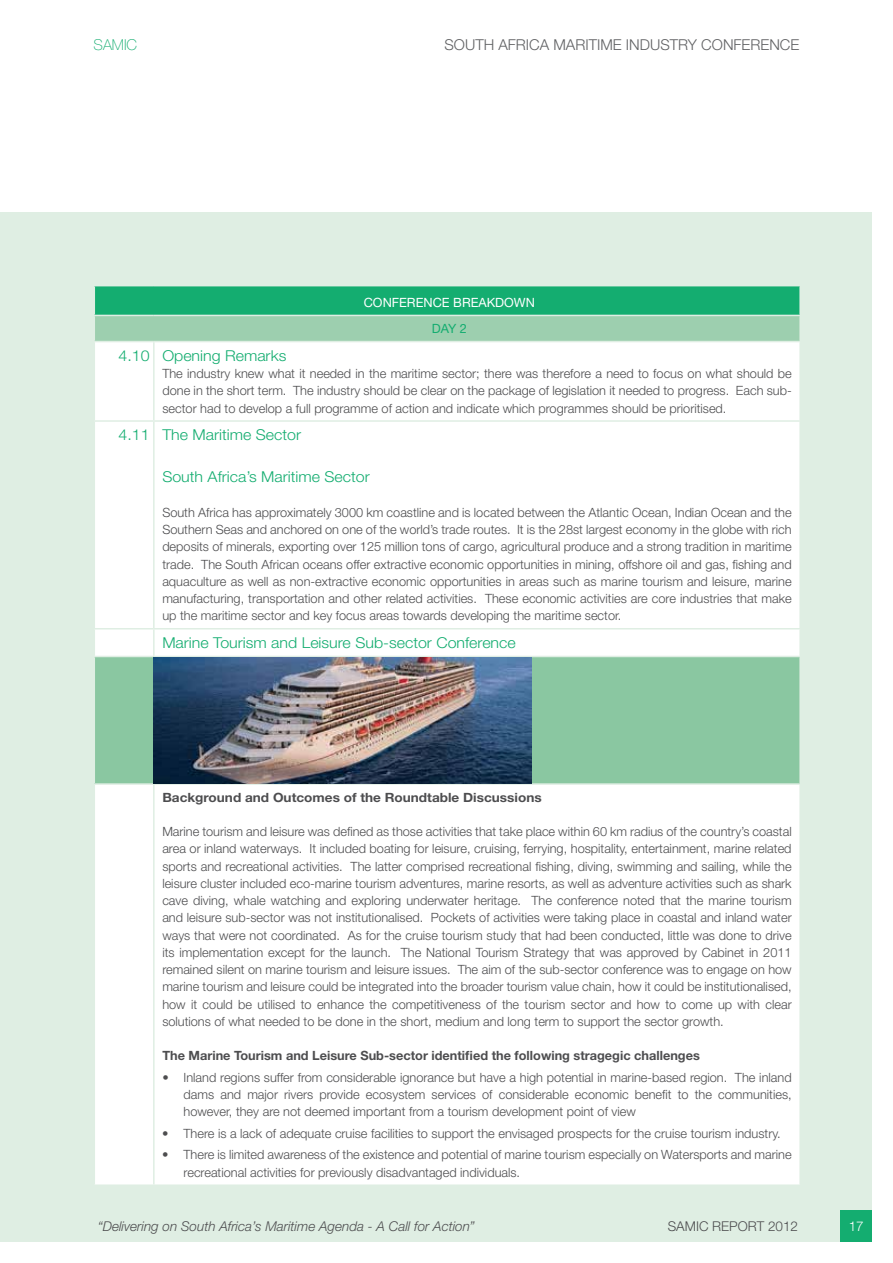
<style>
.page{position:relative;width:893px;height:1263px;background:#fff}
.page>*{position:absolute;margin:0;border:0;box-sizing:border-box;transform-origin:0 0}
.t1{font:300 15px "Helvetica Neue LT Std";color:#14ad70;scale:1.07 1}
.t2{font:300 15px "Helvetica Neue LT Std";color:#606163}
.t3{font:100 15px "Helvetica Neue LT Std";color:#14ad70}
.t4{font:italic 300 13.5px "Helvetica Neue LT Std";color:#4d4d4f}
.t5{font:300 13.5px "Helvetica Neue LT Std";color:#4d4d4f}
.t6{font:300 13.5px "Helvetica Neue LT Std";color:#fff}
.t7{font:300 12.75px/17.2px "Helvetica Neue LT Std";color:#4d4d4f;text-align:justify}
.t8{font:700 12.75px "Helvetica Neue LT Std";color:#4d4d4f}
.t9{font:700 12.75px "Helvetica Neue LT Std";color:#4d4d4f;scale:1.07 1}
.t10{font:12.75px "Helvetica Neue LT Std";color:#fff}
.t11{font:12.75px "Helvetica Neue LT Std";color:#14ad70}
</style>
<div class="page">
<div style="left:0;top:212px;width:872px;height:1030px;background:#dfeee3"></div>
<div style="left:94px;top:286px;width:706px;height:29px;background:#14ad70"></div>
<div style="left:94px;top:315px;width:706px;height:27px;background:#9dcfaf"></div>
<div style="left:95px;top:342px;width:704px;height:842px;background:#fff"></div>
<div style="left:94px;top:656px;width:706px;height:128px;background:#8ac7a1"></div>
<hr style="left:799px;top:286px;width:2px;height:29px;background:#dfeee3">
<hr style="left:94px;top:315px;width:60px;height:1px;background:#dfeee3">
<svg style="left:94px;top:286px;width:1px;height:55px"></svg>
<hr style="left:154px;top:315px;width:647px;height:1px;background:#dfeee3">
<hr style="left:799px;top:316px;width:2px;height:25px;background:#dfeee3">
<hr style="left:94px;top:341px;width:60px;height:1px;background:#dfeee3">
<hr style="left:154px;top:341px;width:647px;height:1px;background:#dfeee3">
<hr style="left:153px;top:342px;width:2px;height:78px;background:#dfeee3">
<hr style="left:94px;top:420px;width:60px;height:2px;background:#dfeee3">
<hr style="left:154px;top:420px;width:647px;height:2px;background:#dfeee3">
<hr style="left:153px;top:422px;width:2px;height:206px;background:#dfeee3">
<hr style="left:94px;top:628px;width:60px;height:1px;background:#dfeee3">
<hr style="left:154px;top:628px;width:647px;height:1px;background:#dfeee3">
<hr style="left:153px;top:629px;width:2px;height:27px;background:#dfeee3">
<hr style="left:94px;top:656px;width:60px;height:1px;background:#dfeee3">
<hr style="left:94px;top:657px;width:1px;height:126px;background:#dfeee3">
<hr style="left:154px;top:656px;width:647px;height:1px;background:#dfeee3">
<hr style="left:799px;top:657px;width:2px;height:126px;background:#dfeee3">
<hr style="left:94px;top:783px;width:60px;height:2px;background:#dfeee3">
<hr style="left:154px;top:783px;width:647px;height:2px;background:#dfeee3">
<hr style="left:153px;top:785px;width:2px;height:399px;background:#dfeee3">
<img style="left:153px;top:657px;width:378px;height:126px">
<div style="left:841px;top:1211px;width:31px;height:31px;background:#14ad70"></div>
<p class="t3" style="left:94px;top:36px;width:45px">SAMIC</p>
<p class="t2" style="left:444px;top:35px;width:356px">SOUTH AFRICA MARITIME INDUSTRY CONFERENCE</p>
<p class="t10" style="left:364px;top:295px;width:173px">CONFERENCE BREAKDOWN</p>
<p class="t11" style="left:432px;top:321px;width:37px">DAY 2</p>
<p class="t1" style="left:118px;top:346px;width:158px">4.10 Opening Remarks</p>
<p class="t7" style="left:162px;top:365px;width:631px">The industry knew what it needed in the maritime sector; there was therefore a need to focus on what should be done in the short term. The industry should be clear on the package of legislation it needed to progress. Each sub&shy;sector had to develop a full programme of action and indicate which programmes should be prioritised.</p>
<p class="t1" style="left:118px;top:426px;width:172px">4.11 The Maritime Sector</p>
<p class="t1" style="left:162px;top:468px;width:195px">South Africa’s Maritime Sector</p>
<p class="t7" style="left:162px;top:503px;width:631px">South Africa has approximately 3000 km coastline and is located between the Atlantic Ocean, Indian Ocean and the Southern Seas and anchored on one of the world’s trade routes. It is the 28st largest economy in the globe with rich deposits of minerals, exporting over 125 million tons of cargo, agricultural produce and a strong tradition in maritime trade. The South African oceans offer extractive economic opportunities in mining, offshore oil and gas, fishing and aquaculture as well as non-extractive economic opportunities in areas such as marine tourism and leisure, marine manufacturing, transportation and other related activities. These economic activities are core industries that make up the maritime sector and key focus areas towards developing the maritime sector.</p>
<p class="t1" style="left:162px;top:633px;width:332px">Marine Tourism and Leisure Sub-sector Conference</p>
<p class="t9" style="left:162px;top:789px;width:356px">Background and Outcomes of the Roundtable Discussions</p>
<p class="t7" style="left:162px;top:823px;width:631px">Marine tourism and leisure was defined as those activities that take place within 60 km radius of the country’s coastal area or inland waterways. It included boating for leisure, cruising, ferrying, hospitality, entertainment, marine related sports and recreational activities. The latter comprised recreational fishing, diving, swimming and sailing, while the leisure cluster included eco-marine tourism adventures, marine resorts, as well as adventure activities such as shark cave diving, whale watching and exploring underwater heritage. The conference noted that the marine tourism and leisure sub-sector was not institutionalised. Pockets of activities were taking place in coastal and inland water ways that were not coordinated. As for the cruise tourism study that had been conducted, little was done to drive its implementation except for the launch. The National Tourism Strategy that was approved by Cabinet in 2011 remained silent on marine tourism and leisure issues. The aim of the sub-sector conference was to engage on how marine tourism and leisure could be integrated into the broader tourism value chain, how it could be institutionalised, how it could be utilised to enhance the competitiveness of the tourism sector and how to come up with clear solutions of what needed to be done in the short, medium and long term to support the sector growth.</p>
<p class="t8" style="left:162px;top:1048px;width:539px">The Marine Tourism and Leisure Sub-sector identified the following stragegic challenges</p>
<p class="t7" style="left:184px;top:1068px;width:610px;text-indent:-21px">• Inland regions suffer from considerable ignorance but have a high potential in marine-based region. The inland dams and major rivers provide ecosystem services of considerable economic benefit to the communities, however, they are not deemed important from a tourism development point of view</p>
<p class="t7" style="left:162px;top:1124px;width:620px">• There is a lack of adequate cruise facilities to support the envisaged prospects for the cruise tourism industry.</p>
<p class="t7" style="left:184px;top:1146px;width:610px;text-indent:-21px">• There is limited awareness of the existence and potential of marine tourism especially on Watersports and marine recreational activities for previously disadvantaged individuals.</p>
<p class="t4" style="left:98px;top:1218px;width:379px">“Delivering on South Africa’s Maritime Agenda - A Call for Action”</p>
<p class="t5" style="left:668px;top:1218px;width:132px">SAMIC REPORT 2012</p>
<p class="t6" style="left:849px;top:1218px;width:17px">17</p>
</div>
